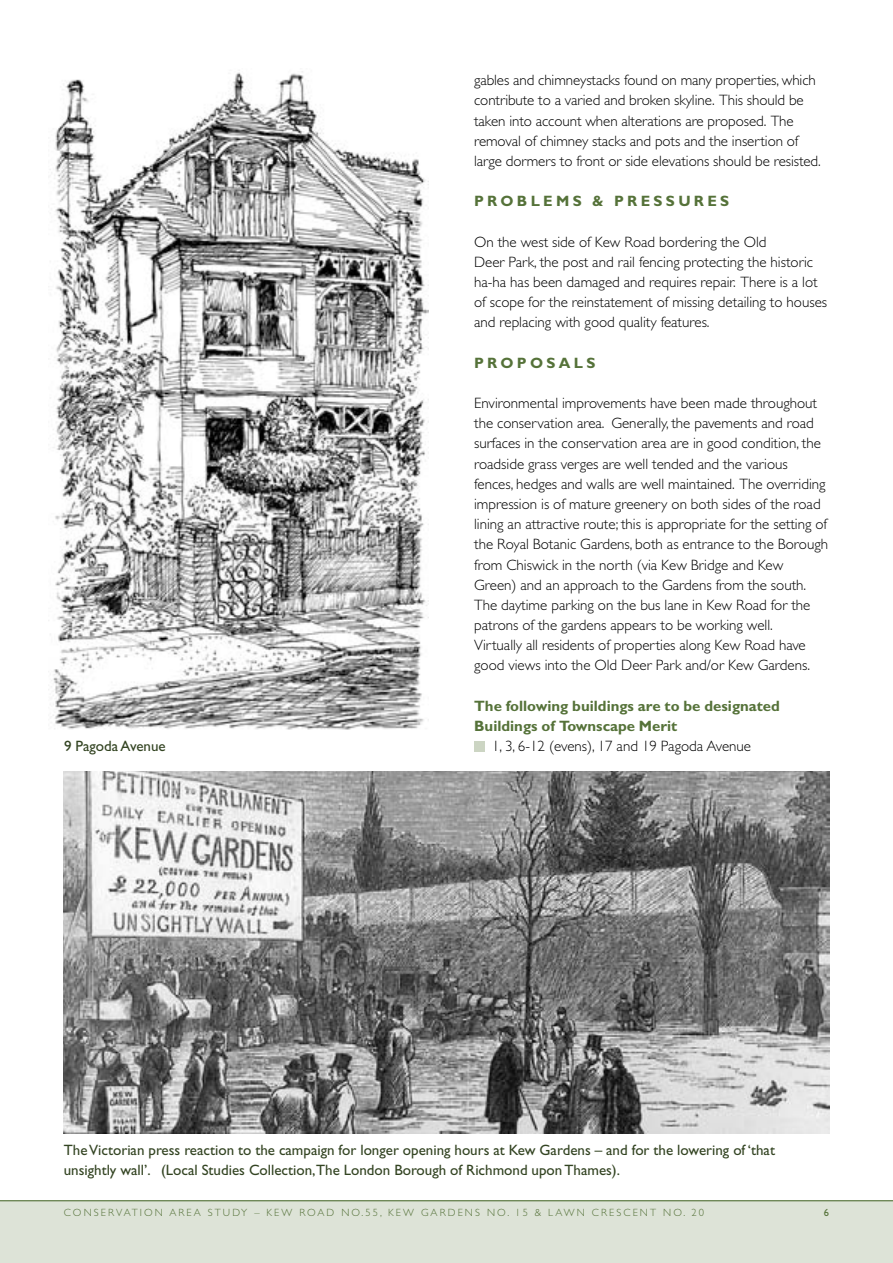
<style>
.page{position:relative;width:893px;height:1263px;background:#fff}
.page>*{position:absolute;margin:0;border:0;box-sizing:border-box;transform-origin:0 0}
.t1{font:300 15px/20.2px "Gill Sans";color:#000}
.t2{font:15px/20.1px "Gill Sans";color:#342}
.t3{font:700 15px/20.1px "Gill Sans";color:#557239}
.t4{font:700 15px "Gill Sans";letter-spacing:.22em;color:#557239}
.t5{font:300 10.5px "Gill Sans";letter-spacing:.2em;color:#557239}
.t6{font:10.5px "Gill Sans";color:#557239}
</style>
<div class="page">
<div style="left:474px;top:741px;width:10px;height:10px;background:#ccd5c3"></div>
<img style="left:48px;top:70px;width:381px;height:660px">
<img style="left:64px;top:771px;width:765px;height:363px">
<div style="left:0;top:1200px;width:892px;height:63px;background:#dde3d7"></div>
<hr style="left:0;top:1200px;width:892px;height:1px;background:#557239">
<p class="t2" style="left:64px;top:738px;width:103px">9 Pagoda Avenue</p>
<p class="t1" style="left:474px;top:72px;width:348px">gables and chimneystacks found on many properties, which contribute to a varied and broken skyline. This should be taken into account when alterations are proposed. The removal of chimney stacks and pots and the insertion of large dormers to front or side elevations should be resisted.</p>
<h5 class="t4" style="left:474px;top:196px;width:257px">PROBLEMS &amp; PRESSURES</h5>
<p class="t1" style="left:474px;top:233px;width:354px">On the west side of Kew Road bordering the Old<br>Deer Park, the post and rail fencing protecting the historic ha-ha has been damaged and requires repair. There is a lot of scope for the reinstatement of missing detailing to houses and replacing with good quality features.</p>
<h5 class="t4" style="left:474px;top:358px;width:123px">PROPOSALS</h5>
<p class="t1" style="left:474px;top:395px;width:355px">Environmental improvements have been made throughout the conservation area. Generally, the pavements and road surfaces in the conservation area are in good condition, the roadside grass verges are well tended and the various fences, hedges and walls are well maintained. The overriding impression is of mature greenery on both sides of the road lining an attractive route; this is appropriate for the setting of the Royal Botanic Gardens, both as entrance to the Borough from Chiswick in the north (via Kew Bridge and Kew Green) and an approach to the Gardens from the south.<br>The daytime parking on the bus lane in Kew Road for the patrons of the gardens appears to be working well.<br>Virtually all residents of properties along Kew Road have good views into the Old Deer Park and/or Kew Gardens.</p>
<p class="t3" style="left:474px;top:697px;width:307px">The following buildings are to be designated<br>Buildings of Townscape Merit</p>
<p class="t1" style="left:492px;top:738px;width:260px">1, 3, 6-12 (evens), 17 and 19 Pagoda Avenue</p>
<p class="t2" style="left:64px;top:1141px;width:713px">The Victorian press reaction to the campaign for longer opening hours at Kew Gardens – and for the lowering of ‘that unsightly wall’. (Local Studies Collection,The London Borough of Richmond upon Thames).</p>
<p class="t5" style="left:64px;top:1208px;width:642px">CONSER V ATION AREA STUDY – KEW R O AD NO .55, KEW GARDENS NO . 15 &amp; LA WN CRESCENT NO . 20</p>
<p class="t6" style="left:824px;top:1208px;width:7px">6</p>
</div>
